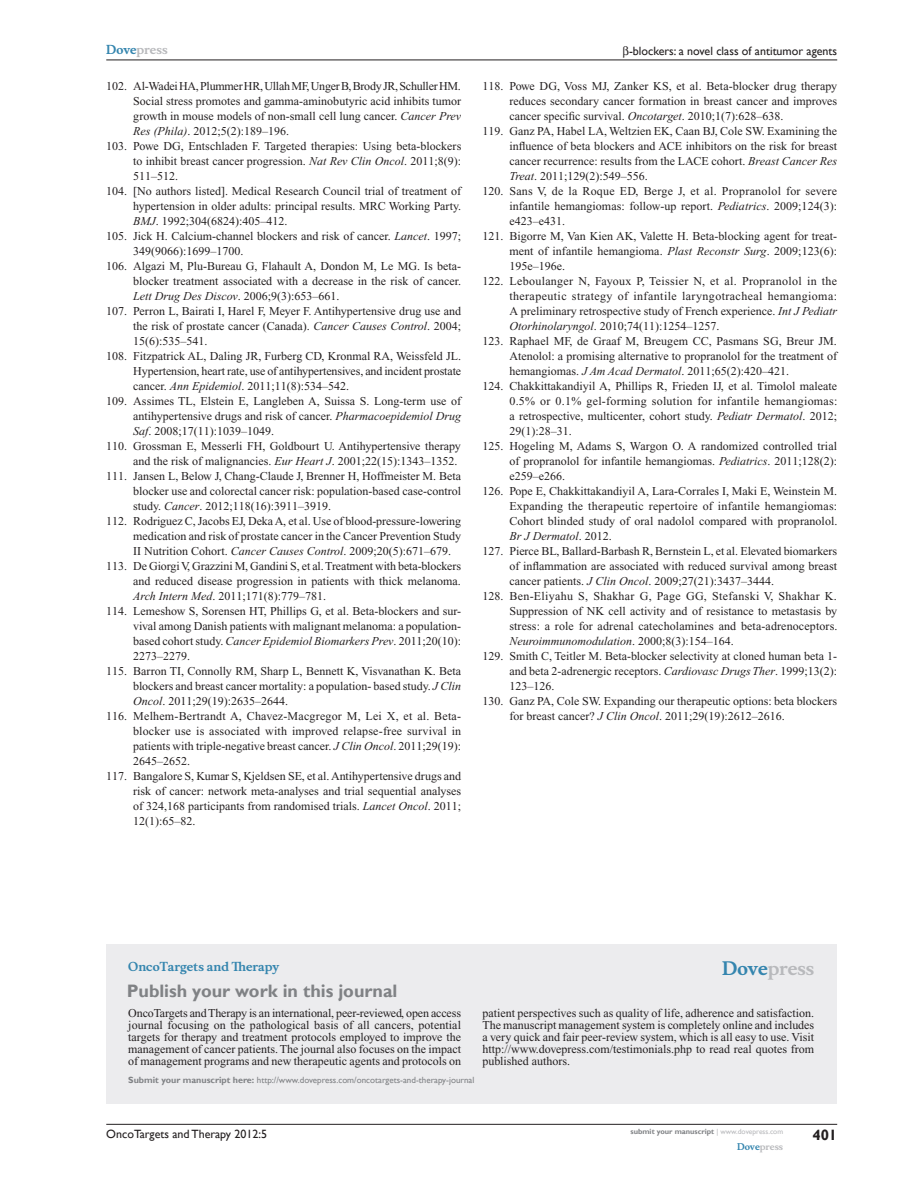
<style>
.page{position:relative;width:918px;height:1188px;background:#fff}
.page>*{position:absolute;margin:0;border:0;box-sizing:border-box;transform-origin:0 0}
.PromBx-H1{font:700 18px "Gill Sans";color:#808285}
.PromBx-Brand{font:700 18px "Musee";color:#b8b9bc}
.t1{font:700 15px "Gill Sans";color:#231f20}
.RefNL3{font:12px/15px "Times New Roman";color:#231f20;text-align:justify}
.PromBx-Tx{font:12px/12px "Times New Roman";color:#231f20;text-align:justify}
.t2{font:12px "Gill Sans";color:#231f20}
.PromBx-JrnlName{font:700 12px "Musee";color:#3485ae}
.t3{font:700 12px "Musee";color:#b8b9bc}
.PromBx-SubmitMssWebA{font:9px "Gill Sans";color:#808285}
.t4{font:700 9px "Musee";color:#b8b9bc}
.t5{font:700 7.5px "Gill Sans";color:#808285}
.s1{color:#3485ae}
.s2{font-style:italic}
.s3{font-weight:700}
.s4{font-weight:400;color:#b8b9bc}
</style>
<div class="page">
<div style="left:106px;top:944px;width:731px;height:159px;background:#ececee"></div>
<hr style="left:106px;top:1124px;width:731px;height:1px;background:#231f20">
<hr style="left:106px;top:60px;width:731px;height:1px;background:#231f20">
<p class="t3" style="left:106px;top:43px;width:63px"><span class="s1">Dove</span>press</p>
<p class="RefNL3" style="left:133px;top:79px;width:329px;text-indent:-27px">102. Al-Wadei HA, Plummer HR, Ullah MF, Unger B, Brody JR, Schuller HM.<br>Social stress promotes and gamma-aminobutyric acid inhibits tumor growth in mouse models of non-small cell lung cancer. <span class="s2">Cancer Prev Res (Phila)</span>. 2012;5(2):189–196.</p>
<p class="RefNL3" style="left:133px;top:139px;width:330px;text-indent:-27px">103. Powe DG, Entschladen F. Targeted therapies: Using beta-blockers to inhibit breast cancer progression. <span class="s2">Nat Rev Clin Oncol</span>. 2011;8(9):<br>511–512.</p>
<p class="RefNL3" style="left:133px;top:184px;width:329px;text-indent:-27px">104. [No authors listed]. Medical Research Council trial of treatment of hypertension in older adults: principal results. MRC Working Party.<br><span class="s2">BMJ</span>. 1992;304(6824):405–412.</p>
<p class="RefNL3" style="left:133px;top:229px;width:329px;text-indent:-27px">105. Jick H. Calcium-channel blockers and risk of cancer. <span class="s2">Lancet</span>. 1997;<br>349(9066):1699–1700.</p>
<p class="RefNL3" style="left:133px;top:259px;width:329px;text-indent:-27px">106. Algazi M, Plu-Bureau G, Flahault A, Dondon M, Le MG. Is beta&shy;blocker treatment associated with a decrease in the risk of cancer.<br><span class="s2">Lett Drug Des Discov</span>. 2006;9(3):653–661.</p>
<p class="RefNL3" style="left:133px;top:304px;width:329px;text-indent:-27px">107. Perron L, Bairati I, Harel F, Meyer F. Antihypertensive drug use and the risk of prostate cancer (Canada). <span class="s2">Cancer Causes Control</span>. 2004; 15(6):535–541.</p>
<p class="RefNL3" style="left:133px;top:349px;width:329px;text-indent:-27px">108. Fitzpatrick AL, Daling JR, Furberg CD, Kronmal RA, Weissfeld JL.<br>Hypertension, heart rate, use of antihypertensives, and incident prostate cancer. <span class="s2">Ann Epidemiol</span>. 2011;11(8):534–542.</p>
<p class="RefNL3" style="left:133px;top:394px;width:329px;text-indent:-27px">109. Assimes TL, Elstein E, Langleben A, Suissa S. Long-term use of antihypertensive drugs and risk of cancer. <span class="s2">Pharmacoepidemiol Drug Saf</span>. 2008;17(11):1039–1049.</p>
<p class="RefNL3" style="left:106px;top:439px;width:356px;text-align:right">110. Grossman E, Messerli FH, Goldbourt U. Antihypertensive therapy and the risk of malignancies. <span class="s2">Eur Heart J</span>. 2001;22(15):1343–1352.</p>
<p class="RefNL3" style="left:133px;top:469px;width:329px;text-indent:-27px">111. Jansen L, Below J, Chang-Claude J, Brenner H, Hoffmeister M. Beta blocker use and colorectal cancer risk: population-based case-control study. <span class="s2">Cancer</span>. 2012;118(16):3911–3919.</p>
<p class="RefNL3" style="left:133px;top:514px;width:329px;text-indent:-27px">112. Rodriguez C, Jacobs EJ, Deka A, et al. Use of blood-pressure-lowering medication and risk of prostate cancer in the Cancer Prevention Study II Nutrition Cohort. <span class="s2">Cancer Causes Control</span>. 2009;20(5):671–679.</p>
<p class="RefNL3" style="left:133px;top:559px;width:329px;text-indent:-27px">113. De Giorgi V, Grazzini M, Gandini S, et al. Treatment with beta-blockers and reduced disease progression in patients with thick melanoma.<br><span class="s2">Arch Intern Med</span>. 2011;171(8):779–781.</p>
<p class="RefNL3" style="left:133px;top:604px;width:329px;text-indent:-27px">114. Lemeshow S, Sorensen HT, Phillips G, et al. Beta-blockers and sur&shy;vival among Danish patients with malignant melanoma: a population&shy;based cohort study. <span class="s2">Cancer Epidemiol Biomarkers Prev</span>. 2011;20(10):<br>2273–2279.</p>
<p class="RefNL3" style="left:133px;top:664px;width:329px;text-indent:-27px">115. Barron TI, Connolly RM, Sharp L, Bennett K, Visvanathan K. Beta blockers and breast cancer mortality: a population- based study. <span class="s2">J Clin Oncol</span>. 2011;29(19):2635–2644.</p>
<p class="RefNL3" style="left:133px;top:709px;width:329px;text-indent:-27px">116. Melhem-Bertrandt A, Chavez-Macgregor M, Lei X, et al. Beta&shy;blocker use is associated with improved relapse-free survival in patients with triple-negative breast cancer. <span class="s2">J Clin Oncol</span>. 2011;29(19):<br>2645–2652.</p>
<p class="RefNL3" style="left:133px;top:769px;width:329px;text-indent:-27px">117. Bangalore S, Kumar S, Kjeldsen SE, et al. Antihypertensive drugs and risk of cancer: network meta-analyses and trial sequential analyses of 324,168 participants from randomised trials. <span class="s2">Lancet Oncol</span>. 2011; 12(1):65–82.</p>
<p class="t2" style="left:629px;top:44px;width:210px">-blockers: a novel class of antitumor agents</p>
<p class="RefNL3" style="left:509px;top:79px;width:329px;text-indent:-27px">118. Powe DG, Voss MJ, Zanker KS, et al. Beta-blocker drug therapy reduces secondary cancer formation in breast cancer and improves cancer specific survival. <span class="s2">Oncotarget</span>. 2010;1(7):628–638.</p>
<p class="RefNL3" style="left:509px;top:124px;width:329px;text-indent:-27px">119. Ganz PA, Habel LA, Weltzien EK, Caan BJ, Cole SW. Examining the influence of beta blockers and ACE inhibitors on the risk for breast cancer recurrence: results from the LACE cohort. <span class="s2">Breast Cancer Res Treat</span>. 2011;129(2):549–556.</p>
<p class="RefNL3" style="left:509px;top:184px;width:329px;text-indent:-27px">120. Sans V, de la Roque ED, Berge J, et al. Propranolol for severe infantile hemangiomas: follow-up report. <span class="s2">Pediatrics</span>. 2009;124(3): e423–e431.</p>
<p class="RefNL3" style="left:509px;top:229px;width:329px;text-indent:-27px">121. Bigorre M, Van Kien AK, Valette H. Beta-blocking agent for treat&shy;ment of infantile hemangioma. <span class="s2">Plast Reconstr Surg</span>. 2009;123(6):<br>195e–196e.</p>
<p class="RefNL3" style="left:509px;top:274px;width:329px;text-indent:-27px">122. Leboulanger N, Fayoux P, Teissier N, et al. Propranolol in the therapeutic strategy of infantile laryngotracheal hemangioma:<br>A preliminary retrospective study of French experience. <span class="s2">Int J Pediatr Otorhinolaryngol</span>. 2010;74(11):1254–1257.</p>
<p class="RefNL3" style="left:509px;top:334px;width:329px;text-indent:-27px">123. Raphael MF, de Graaf M, Breugem CC, Pasmans SG, Breur JM.<br>Atenolol: a promising alternative to propranolol for the treatment of hemangiomas. <span class="s2">J Am Acad Dermatol</span>. 2011;65(2):420–421.</p>
<p class="RefNL3" style="left:509px;top:379px;width:330px;text-indent:-27px">124. Chakkittakandiyil A, Phillips R, Frieden IJ, et al. Timolol maleate 0.5% or 0.1% gel-forming solution for infantile hemangiomas: a retrospective, multicenter, cohort study. <span class="s2">Pediatr Dermatol</span>. 2012; 29(1):28–31.</p>
<p class="RefNL3" style="left:509px;top:439px;width:329px;text-indent:-27px">125. Hogeling M, Adams S, Wargon O. A randomized controlled trial of propranolol for infantile hemangiomas. <span class="s2">Pediatrics</span>. 2011;128(2): e259–e266.</p>
<p class="RefNL3" style="left:509px;top:484px;width:330px;text-indent:-27px">126. Pope E, Chakkittakandiyil A, Lara-Corrales I, Maki E, Weinstein M.<br>Expanding the therapeutic repertoire of infantile hemangiomas:<br>Cohort blinded study of oral nadolol compared with propranolol.<br><span class="s2">Br J Dermatol</span>. 2012.</p>
<p class="RefNL3" style="left:509px;top:544px;width:329px;text-indent:-27px">127. Pierce BL, Ballard-Barbash R, Bernstein L, et al. Elevated biomarkers of inflammation are associated with reduced survival among breast cancer patients. <span class="s2">J Clin Oncol</span>. 2009;27(21):3437–3444.</p>
<p class="RefNL3" style="left:509px;top:589px;width:330px;text-indent:-27px">128. Ben-Eliyahu S, Shakhar G, Page GG, Stefanski V, Shakhar K.<br>Suppression of NK cell activity and of resistance to metastasis by stress: a role for adrenal catecholamines and beta-adrenoceptors.<br><span class="s2">Neuroimmunomodulation</span>. 2000;8(3):154–164.</p>
<p class="RefNL3" style="left:509px;top:649px;width:329px;text-indent:-27px">129. Smith C, Teitler M. Beta-blocker selectivity at cloned human beta 1- and beta 2-adrenergic receptors. <span class="s2">Cardiovasc Drugs Ther</span>. 1999;13(2):<br>123–126.</p>
<p class="RefNL3" style="left:509px;top:694px;width:329px;text-indent:-27px">130. Ganz PA, Cole SW. Expanding our therapeutic options: beta blockers for breast cancer? <span class="s2">J Clin Oncol</span>. 2011;29(19):2612–2616.</p>
<p class="PromBx-JrnlName" style="left:128px;top:959px;width:152px">OncoTargets and Therapy</p>
<p class="PromBx-H1" style="left:127px;top:980px;width:272px">Publish your work in this journal</p>
<p class="PromBx-Brand" style="left:722px;top:958px;width:94px"><span class="s1">Dove</span>press</p>
<p class="PromBx-Tx" style="left:128px;top:1007px;width:334px">OncoTargets and Therapy is an international, peer-reviewed, open access journal focusing on the pathological basis of all cancers, potential targets for therapy and treatment protocols employed to improve the management of cancer patients. The journal also focuses on the impact of management programs and new therapeutic agents and protocols on</p>
<p class="PromBx-Tx" style="left:482px;top:1007px;width:333px">patient perspectives such as quality of life, adherence and satisfaction.<br>The manuscript management system is completely online and includes a very quick and fair peer-review system, which is all easy to use. Visit http://www.dovepress.com/testimonials.php to read real quotes from published authors.</p>
<p class="PromBx-SubmitMssWebA" style="left:128px;top:1075px;width:348px"><span class="s3">Submit your manuscript here:</span> http://www.dovepress.com/oncotargets-and-therapy-journal</p>
<p class="t2" style="left:106px;top:1127px;width:162px">OncoTargets and Therapy 2012:5</p>
<p class="t5" style="left:631px;top:1127px;width:154px">submit your manuscript <span class="s4">| www.dovepress.com</span></p>
<p class="t4" style="left:737px;top:1141px;width:48px"><span class="s1">Dove</span>press</p>
<p class="t1" style="left:812px;top:1126px;width:26px">401</p>
</div>
